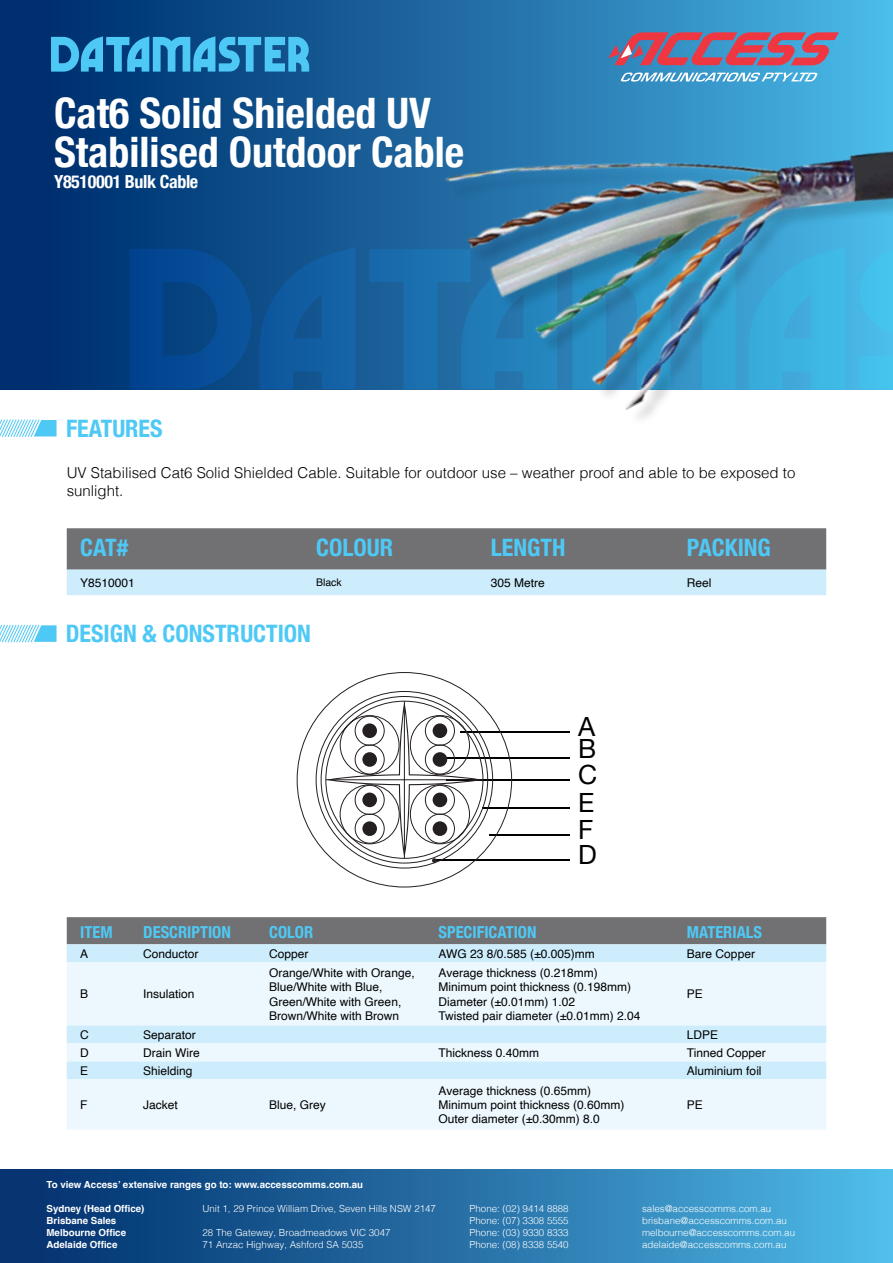
<style>
.page{position:relative;width:893px;height:1263px;background:#fff}
.page>*{position:absolute;margin:0;border:0;box-sizing:border-box;transform-origin:0 0}
.t1{font:700 condensed 42px/39px "Helvetica Neue";color:#fff}
.t2{font:26.4px/21.8px "Helvetica Neue";color:#000}
.Paragraph_title{font:700 condensed 24px "Helvetica Neue";color:#4ec9f5}
.t3{font:700 condensed 18px "Helvetica Neue LT Com";letter-spacing:-.02em;color:#fff}
.t4{font:700 condensed 16.5px "Helvetica Neue";color:#4ec9f5}
.Paragraph_text{font:300 15px "Helvetica";color:#000}
.t5{font:12px "Helvetica";color:#000}
.t6{font:10.5px "Helvetica";color:#000}
.t7{font:300 9.75px "Helvetica";color:#fff}
.t8{font:700 9.75px "Helvetica";color:#fff}
</style>
<div class="page">
<div style="left:0;top:1169px;width:893px;height:94px;background:linear-gradient(to right,#002a69,#4eb8e5)"></div>
<div style="left:0;top:0;width:893px;height:390px;background:linear-gradient(to right,#002464,#49b6e5)"></div>
<svg style="left:259px;top:247px;width:97px;height:142px;background:#115a9c"></svg>
<svg style="left:129px;top:249px;width:123px;height:140px;background:#05488e"></svg>
<svg style="left:51px;top:36px;width:258px;height:36px;background:#3193c6"></svg>
<svg style="left:67px;top:528px;width:759px;height:67px;background:#95a0a7"></svg>
<svg style="left:0;top:419px;width:57px;height:18px"></svg>
<svg style="left:0;top:624px;width:57px;height:19px"></svg>
<div style="left:67px;top:917px;width:759px;height:27px;background:#717073"></div>
<div style="left:67px;top:944px;width:759px;height:18px;background:#ceedfc"></div>
<svg style="left:67px;top:962px;width:759px;height:168px;background:#e6f5fd"></svg>
<hr style="left:461px;top:732px;width:109px;height:1px;background:#000">
<hr style="left:446px;top:758px;width:124px;height:1px;background:#000">
<hr style="left:446px;top:779px;width:124px;height:2px;background:#000">
<hr style="left:436px;top:859px;width:134px;height:1px;background:#000">
<hr style="left:482px;top:808px;width:88px;height:1px;background:#000">
<hr style="left:490px;top:834px;width:80px;height:1px;background:#000">
<svg style="left:296px;top:672px;width:216px;height:216px"></svg>
<svg style="left:326px;top:701px;width:157px;height:162px"></svg>
<img style="left:360px;top:23px;width:533px;height:391px">
<p class="t1" style="left:54px;top:90px;width:412px">Cat6 Solid Shielded UV<br>Stabilised Outdoor Cable</p>
<p class="t3" style="left:54px;top:171px;width:146px">Y8510001 Bulk Cable</p>
<p class="Paragraph_title" style="left:66px;top:408px;width:98px">FEATURES</p>
<p class="Paragraph_text" style="left:67px;top:459px;width:730px">UV Stabilised Cat6 Solid Shielded Cable. Suitable for outdoor use – weather proof and able to be exposed to</p>
<p class="Paragraph_text" style="left:67px;top:477px;width:58px">sunlight.</p>
<p class="Paragraph_title" style="left:80px;top:528px;width:49px">CAT#</p>
<p class="Paragraph_title" style="left:316px;top:528px;width:78px">COLOUR</p>
<p class="Paragraph_title" style="left:491px;top:528px;width:76px">LENGTH</p>
<p class="Paragraph_title" style="left:687px;top:528px;width:85px">PACKING</p>
<p class="t5" style="left:80px;top:573px;width:56px">Y8510001</p>
<p class="t6" style="left:316px;top:575px;width:27px">Black</p>
<p class="t5" style="left:491px;top:573px;width:56px">305 Metre</p>
<p class="t5" style="left:687px;top:573px;width:26px">Reel</p>
<p class="Paragraph_title" style="left:66px;top:614px;width:247px">DESIGN &amp; CONSTRUCTION</p>
<h2 class="t2" style="left:578px;top:717px;width:20px">A<br>B</h2>
<h2 class="t2" style="left:578px;top:765px;width:21px">C</h2>
<h2 class="t2" style="left:578px;top:791px;width:18px;line-height:26.1px">E<br>F</h2>
<h2 class="t2" style="left:578px;top:845px;width:20px">D</h2>
<p class="t4" style="left:80px;top:918px;width:34px">ITEM</p>
<p class="t4" style="left:143px;top:918px;width:89px">DESCRIPTION</p>
<p class="t4" style="left:269px;top:918px;width:46px">COLOR</p>
<p class="t4" style="left:439px;top:918px;width:100px">SPECIFICATION</p>
<p class="t4" style="left:687px;top:918px;width:77px">MATERIALS</p>
<p class="t5" style="left:80px;top:944px;width:10px">A</p>
<p class="t5" style="left:143px;top:944px;width:57px">Conductor</p>
<p class="t5" style="left:269px;top:944px;width:41px">Copper</p>
<p class="t5" style="left:439px;top:944px;width:158px">AWG 23 8/0.585 (±0.005)mm</p>
<p class="t5" style="left:687px;top:944px;width:70px">Bare Copper</p>
<p class="t5" style="left:80px;top:985px;width:10px">B</p>
<p class="t5" style="left:143px;top:985px;width:53px">Insulation</p>
<p class="t5" style="left:269px;top:963px;width:147px">Orange/White with Orange,</p>
<p class="t5" style="left:269px;top:978px;width:115px">Blue/White with Blue,</p>
<p class="t5" style="left:269px;top:992px;width:134px">Green/White with Green,</p>
<p class="t5" style="left:269px;top:1006px;width:132px">Brown/White with Brown</p>
<p class="t5" style="left:439px;top:963px;width:161px">Average thickness (0.218mm)</p>
<p class="t5" style="left:439px;top:978px;width:194px">Minimum point thickness (0.198mm)</p>
<p class="t5" style="left:439px;top:992px;width:138px">Diameter (±0.01mm) 1.02</p>
<p class="t5" style="left:439px;top:1006px;width:203px">Twisted pair diameter (±0.01mm) 2.04</p>
<p class="t5" style="left:687px;top:985px;width:18px">PE</p>
<p class="t5" style="left:80px;top:1025px;width:10px">C</p>
<p class="t5" style="left:143px;top:1025px;width:54px">Separator</p>
<p class="t5" style="left:687px;top:1025px;width:33px">LDPE</p>
<p class="t5" style="left:80px;top:1043px;width:10px">D</p>
<p class="t5" style="left:143px;top:1043px;width:58px">Drain Wire</p>
<p class="t5" style="left:439px;top:1043px;width:102px">Thickness 0.40mm</p>
<p class="t5" style="left:687px;top:1043px;width:80px">Tinned Copper</p>
<p class="t5" style="left:80px;top:1061px;width:10px">E</p>
<p class="t5" style="left:143px;top:1061px;width:51px">Shielding</p>
<p class="t5" style="left:687px;top:1061px;width:76px">Aluminium foil</p>
<p class="t5" style="left:80px;top:1095px;width:9px">F</p>
<p class="t5" style="left:143px;top:1095px;width:36px">Jacket</p>
<p class="t5" style="left:269px;top:1095px;width:58px">Blue, Grey</p>
<p class="t5" style="left:439px;top:1081px;width:154px">Average thickness (0.65mm)</p>
<p class="t5" style="left:439px;top:1095px;width:188px">Minimum point thickness (0.60mm)</p>
<p class="t5" style="left:439px;top:1110px;width:163px">Outer diameter (±0.30mm) 8.0</p>
<p class="t5" style="left:687px;top:1095px;width:18px">PE</p>
<p class="t8" style="left:46px;top:1178px;width:318px">To view Access’ extensive ranges go to: www.accesscomms.com.au</p>
<p class="t8" style="left:46px;top:1202px;width:100px">Sydney (Head Office)</p>
<p class="t7" style="left:203px;top:1200px;width:235px">Unit 1, 29 Prince William Drive, Seven Hills NSW 2147</p>
<p class="t7" style="left:470px;top:1200px;width:101px">Phone: (02) 9414 8888</p>
<p class="t7" style="left:642px;top:1200px;width:131px">sales@accesscomms.com.au</p>
<p class="t8" style="left:46px;top:1214px;width:71px">Brisbane Sales</p>
<p class="t7" style="left:470px;top:1212px;width:101px">Phone: (07) 3308 5555</p>
<p class="t7" style="left:642px;top:1212px;width:146px">brisbane@accesscomms.com.au</p>
<p class="t8" style="left:46px;top:1226px;width:81px">Melbourne Office</p>
<p class="t7" style="left:203px;top:1224px;width:190px">28 The Gateway, Broadmeadows VIC 3047</p>
<p class="t7" style="left:470px;top:1224px;width:101px">Phone: (03) 9330 8333</p>
<p class="t7" style="left:642px;top:1224px;width:155px">melbourne@accesscomms.com.au</p>
<p class="t8" style="left:46px;top:1238px;width:72px">Adelaide Office</p>
<p class="t7" style="left:202px;top:1236px;width:162px">71 Anzac Highway, Ashford SA 5035</p>
<p class="t7" style="left:470px;top:1236px;width:101px">Phone: (08) 8338 5540</p>
<p class="t7" style="left:642px;top:1236px;width:146px">adelaide@accesscomms.com.au</p>
</div>
